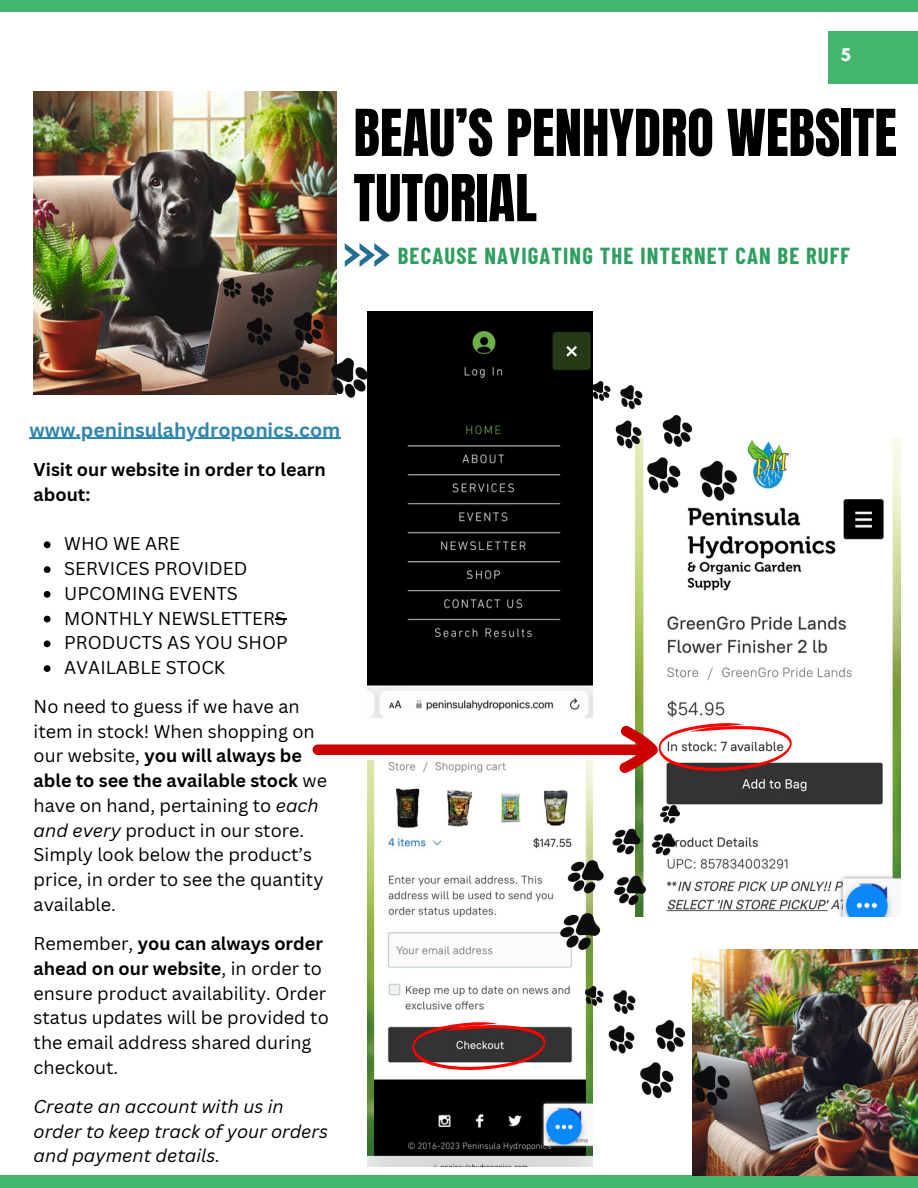
<style>
.page{position:relative;width:918px;height:1188px;background:#fff}
.page>*{position:absolute;margin:0;border:0;box-sizing:border-box;transform-origin:0 0}
.t1{font:54.9px/65.2px "Anton";color:#000}
.t2{font:700 22.65px "Barlow Condensed";letter-spacing:.05em;color:#2f9f5f}
.t3{font:700 19.5px "Canva Sans";color:#2f86af}
.t4{font:18px/24.8px "Canva Sans";color:#000}
.t5{font:italic 18px/24.8px "Canva Sans";color:#000}
.t6{font:700 18px/24.8px "Canva Sans";color:#000}
.t7{font:700 15.45px "League Spartan";color:#fff}
.s1{font-weight:700}
.s2{font-style:italic}
</style>
<div class="page">
<svg style="left:345px;top:243px;width:45px;height:24px"></svg>
<div style="left:0;top:0;width:918px;height:12px;background:#42b66d"></div>
<div style="left:0;top:1175px;width:918px;height:13px;background:#42b66d"></div>
<div style="left:828px;top:32px;width:90px;height:52px;background:#42b66d"></div>
<img style="left:34px;top:92px;width:302px;height:302px">
<img style="left:367px;top:311px;width:225px;height:406px">
<img style="left:635px;top:439px;width:266px;height:478px">
<img style="left:367px;top:773px;width:225px;height:394px">
<img style="left:223px;top:279px;width:144px;height:119px">
<img style="left:560px;top:805px;width:120px;height:144px">
<img style="left:592px;top:382px;width:144px;height:119px">
<svg style="left:312px;top:723px;width:482px;height:50px"></svg>
<img style="left:692px;top:949px;width:226px;height:226px">
<img style="left:586px;top:986px;width:144px;height:120px">
<svg style="left:412px;top:1022px;width:136px;height:48px"></svg>
<hr style="left:29px;top:438px;width:311px;height:1px;background:#2f86af">
<svg style="left:44px;top:541px;width:7px;height:7px"></svg>
<svg style="left:44px;top:566px;width:7px;height:7px"></svg>
<svg style="left:44px;top:591px;width:7px;height:7px"></svg>
<svg style="left:44px;top:616px;width:7px;height:6px"></svg>
<svg style="left:44px;top:640px;width:7px;height:7px"></svg>
<svg style="left:44px;top:665px;width:7px;height:7px"></svg>
<p class="t7" style="left:841px;top:47px;width:11px">5</p>
<p class="t1" style="left:354px;top:101px;width:545px">BEAU’S PENHYDRO WEBSITE<br>TUTORIAL</p>
<p class="t2" style="left:398px;top:242px;width:454px">BECAUSE NAVIGATING THE INTERNET CAN BE RUFF</p>
<p class="t3" style="left:29px;top:416px;width:312px">www.peninsulahydroponics.com</p>
<p class="t6" style="left:34px;top:457px;width:294px">Visit our website in order to learn about:</p>
<p class="t4" style="left:64px;top:531px;width:117px">WHO WE ARE</p>
<p class="t4" style="left:64px;top:556px;width:185px">SERVICES PROVIDED</p>
<p class="t4" style="left:64px;top:581px;width:175px">UPCOMING EVENTS</p>
<p class="t4" style="left:64px;top:605px;width:223px">MONTHLY NEWSLETTERS</p>
<p class="t4" style="left:64px;top:630px;width:225px">PRODUCTS AS YOU SHOP</p>
<p class="t4" style="left:64px;top:655px;width:163px">AVAILABLE STOCK</p>
<p class="t4" style="left:34px;top:694px;width:295px">No need to guess if we have an item in stock! When shopping on our website, <span class="s1">you will always be able to see the available stock</span> we have on hand, pertaining to <span class="s2">each and every</span> product in our store.<br>Simply look below the product’s price, in order to see the quantity available.</p>
<p class="t4" style="left:34px;top:931px;width:297px">Remember, <span class="s1">you can always order ahead on our website</span>, in order to ensure product availability. Order status updates will be provided to the email address shared during checkout.</p>
<p class="t5" style="left:34px;top:1094px;width:296px">Create an account with us in order to keep track of your orders and payment details.</p>
</div>
